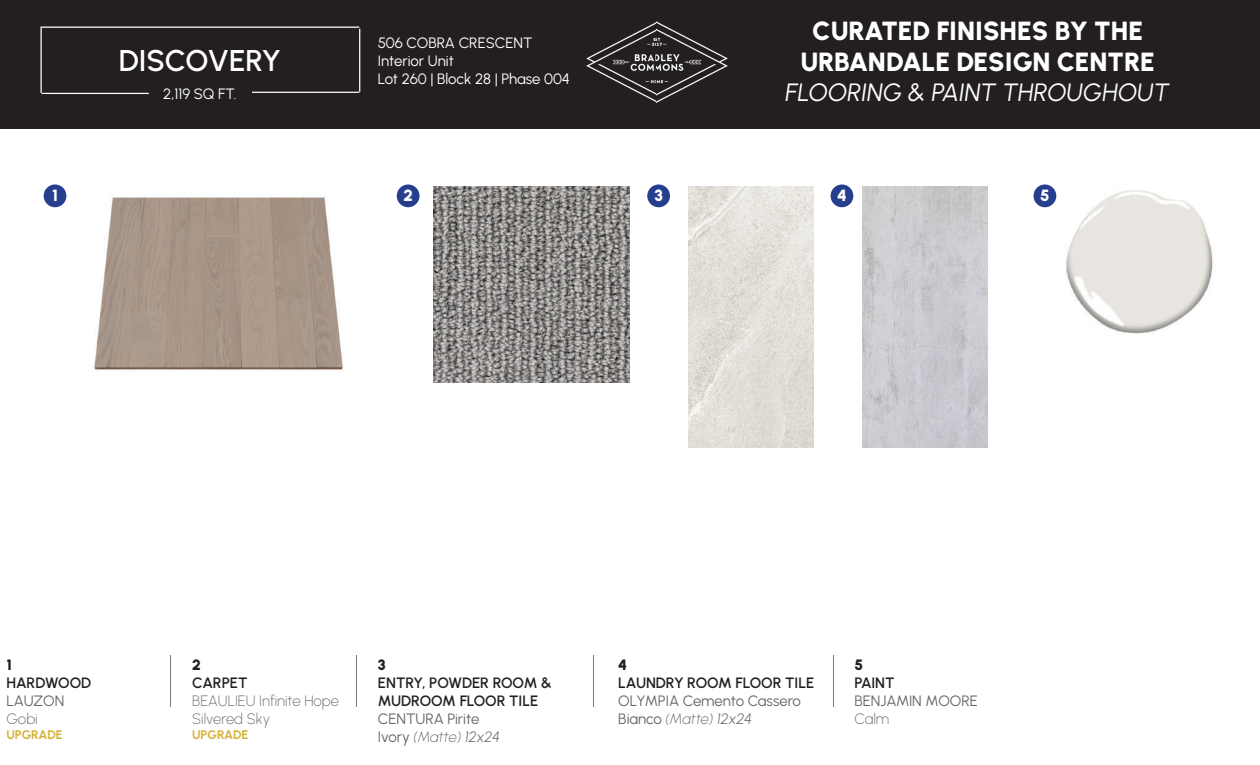
<style>
.page{position:relative;width:1260px;height:765px;background:#fff}
.page>*{position:absolute;margin:0;border:0;box-sizing:border-box;transform-origin:0 0}
.t1{font:600 30px "Urbanist";color:#fff}
.t2{font:900 26.25px/31.5px "Urbanist";color:#fff;text-align:center}
.t3{font:italic 25px "Urbanist";color:#fff}
.t4{font:900 16.25px "Urbanist";color:#fff}
.t5{font:15px/18px "Urbanist";letter-spacing:-.005em;color:#67676a}
.t6{font:600 15px/18px "Urbanist";letter-spacing:-.01em;color:#231f20}
.t7{font:15px/18px "Urbanist";letter-spacing:-.005em;color:#fff}
.t8{font:200 15px/18px "Urbanist";color:#67676a}
.t9{font:900 15px "Urbanist";color:#231f20}
.t10{font:700 12.5px "Urbanist";letter-spacing:-.01em;color:#d5b134}
.s1{font-weight:200;font-style:italic}
.s2{font-weight:300;font-style:italic}
</style>
<div class="page">
<div style="left:0;top:0;width:1260px;height:129px;background:#231f20"></div>
<hr style="left:42px;top:93px;width:107px;height:1px;background:#fff">
<hr style="left:41px;top:28px;width:1px;height:65px;background:#fff">
<hr style="left:41px;top:27px;width:318px;height:1px;background:#fff">
<hr style="left:359px;top:29px;width:1px;height:63px;background:#fff">
<hr style="left:252px;top:92px;width:107px;height:1px;background:#fff">
<img style="left:587px;top:22px;width:140px;height:80px">
<hr style="left:170px;top:656px;width:1px;height:51px;background:#7d7678">
<hr style="left:356px;top:656px;width:1px;height:51px;background:#7d7678">
<hr style="left:593px;top:656px;width:1px;height:51px;background:#7d7678">
<hr style="left:834px;top:656px;width:1px;height:51px;background:#7d7678">
<div style="left:44px;top:184px;width:22px;height:23px;background:#253f8e;border-radius:50%"></div>
<div style="left:397px;top:184px;width:23px;height:23px;background:#253f8e;border-radius:50%"></div>
<img style="left:433px;top:186px;width:197px;height:196px">
<div style="left:647px;top:184px;width:23px;height:23px;background:#253f8e;border-radius:50%"></div>
<img style="left:689px;top:186px;width:124px;height:261px">
<img style="left:863px;top:186px;width:124px;height:261px">
<div style="left:831px;top:184px;width:22px;height:23px;background:#253f8e;border-radius:50%"></div>
<div style="left:1034px;top:184px;width:22px;height:23px;background:#253f8e;border-radius:50%"></div>
<img style="left:1066px;top:190px;width:147px;height:144px">
<img style="left:94px;top:197px;width:249px;height:174px">
<h1 class="t1" style="left:119px;top:41px;width:164px">DISCOVERY</h1>
<p class="t7" style="left:163px;top:84px;width:75px">2,119 SQ FT.</p>
<p class="t7" style="left:378px;top:33px;width:194px">506 COBRA CRESCENT<br>Interior Unit<br>Lot 260 | Block 28 | Phase 004</p>
<h2 class="t2" style="left:800px;top:14px;width:356px">CURATED FINISHES BY THE<br>URBANDALE DESIGN CENTRE</h2>
<h3 class="t3" style="left:786px;top:76px;width:385px">FLOORING &amp; PAINT THROUGHOUT</h3>
<p class="t4" style="left:52px;top:184px;width:7px">1</p>
<p class="t4" style="left:403px;top:184px;width:11px">2</p>
<p class="t4" style="left:654px;top:184px;width:10px">3</p>
<p class="t4" style="left:837px;top:184px;width:11px">4</p>
<p class="t4" style="left:1040px;top:184px;width:11px">5</p>
<p class="t9" style="left:6px;top:654px;width:7px">1</p>
<p class="t6" style="left:6px;top:673px;width:86px">HARDWOOD</p>
<p class="t5" style="left:6px;top:691px;width:59px">LAUZON</p>
<p class="t8" style="left:6px;top:709px;width:33px">Gobi</p>
<p class="t10" style="left:6px;top:726px;width:58px">UPGRADE</p>
<p class="t9" style="left:192px;top:654px;width:10px">2</p>
<p class="t6" style="left:192px;top:673px;width:57px">CARPET</p>
<p class="t8" style="left:192px;top:691px;width:148px">BEAULIEU Infinite Hope<br>Silvered Sky</p>
<p class="t10" style="left:192px;top:726px;width:58px">UPGRADE</p>
<p class="t9" style="left:378px;top:654px;width:9px">3</p>
<p class="t6" style="left:378px;top:673px;width:175px">ENTRY, POWDER ROOM &amp;<br>MUDROOM FLOOR TILE</p>
<p class="t5" style="left:378px;top:709px;width:124px">CENTURA Pirite<br>Ivory <span class="s1">(Matte)</span> <span class="s2">12x24</span></p>
<p class="t9" style="left:618px;top:654px;width:10px">4</p>
<p class="t6" style="left:618px;top:673px;width:198px">LAUNDRY ROOM FLOOR TILE</p>
<p class="t5" style="left:618px;top:691px;width:184px">OLYMPIA Cemento Cassero<br>Bianco <span class="s1">(Matte)</span> <span class="s2">12x24</span></p>
<p class="t9" style="left:855px;top:654px;width:10px">5</p>
<p class="t6" style="left:855px;top:673px;width:42px">PAINT</p>
<p class="t5" style="left:855px;top:691px;width:125px">BENJAMIN MOORE</p>
<p class="t8" style="left:855px;top:709px;width:36px">Calm</p>
</div>
